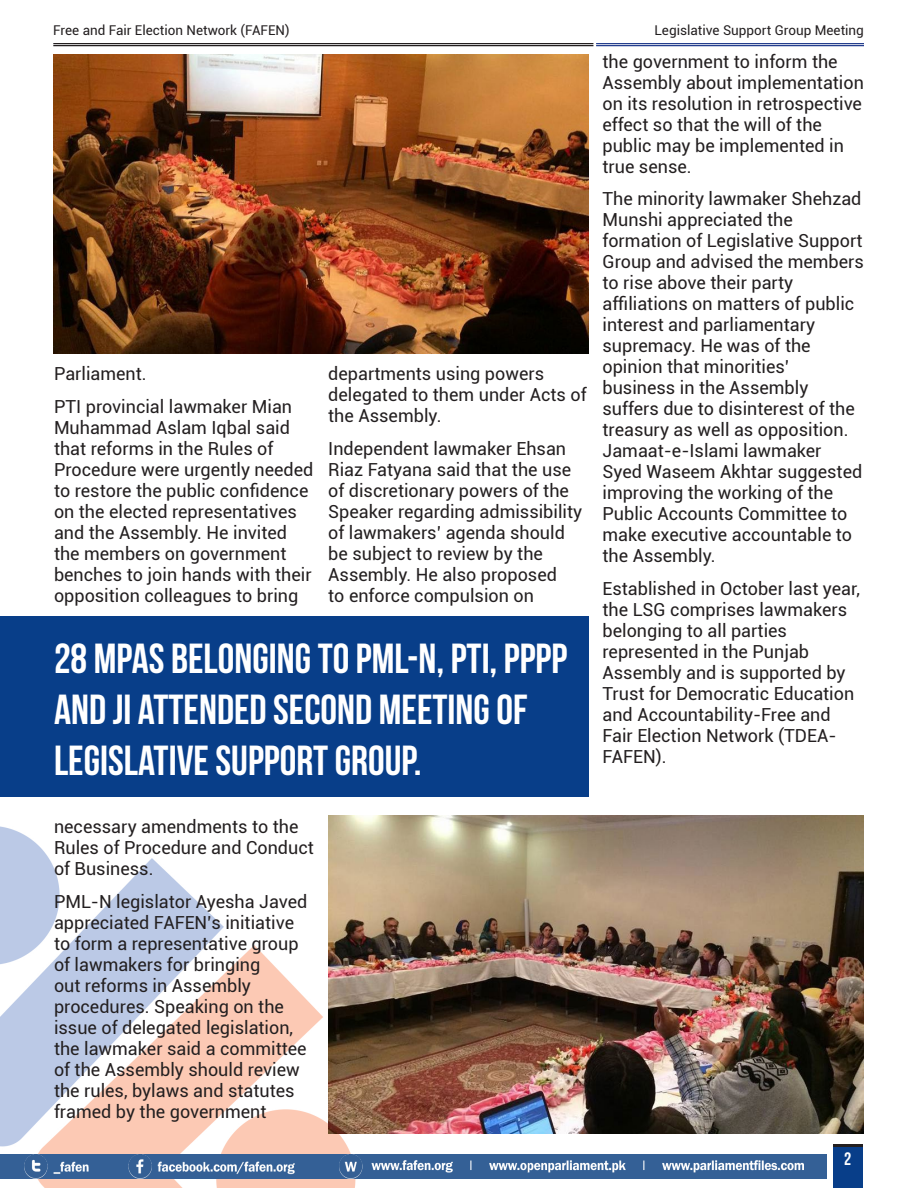
<style>
.page{position:relative;width:918px;height:1188px;background:#fff}
.page>*{position:absolute;margin:0;border:0;box-sizing:border-box;transform-origin:0 0}
.t1{font:42px/51px "Bebas Neue";color:#fff}
.t2{font:18px/21px "Roboto";color:#231f20}
.t3{font:18px "Bebas Neue";color:#fff}
.t4{font:13.5px "Roboto";color:#231f20}
</style>
<div class="page">
<img style="left:0;top:43px;width:864px;height:1145px">
<img style="left:53px;top:54px;width:535px;height:299px">
<img style="left:328px;top:815px;width:535px;height:319px">
<div style="left:0;top:617px;width:588px;height:180px;background:#083e89"></div>
<hr style="left:53px;top:45px;width:540px;height:1px;background:#231f20">
<hr style="left:53px;top:43px;width:540px;height:1px;background:#231f20">
<hr style="left:596px;top:45px;width:268px;height:1px;background:#253f8e">
<hr style="left:596px;top:43px;width:268px;height:1px;background:#253f8e">
<svg style="left:833px;top:1145px;width:29px;height:3px"></svg>
<div style="left:833px;top:1148px;width:29px;height:40px;background:#083e89"></div>
<div style="left:0;top:1154px;width:827px;height:25px;background:#346096"></div>
<img style="left:24px;top:1154px;width:779px;height:24px">
<p class="t4" style="left:53px;top:21px;width:238px">Free and Fair Election Network (FAFEN)</p>
<p class="t4" style="left:655px;top:21px;width:211px">Legislative Support Group Meeting</p>
<p class="t2" style="left:54px;top:363px;width:94px">Parliament.</p>
<p class="t2" style="left:54px;top:396px;width:261px">PTI provincial lawmaker Mian<br>Muhammad Aslam Iqbal said that reforms in the Rules of<br>Procedure were urgently needed to restore the public confidence on the elected representatives and the Assembly. He invited the members on government benches to join hands with their opposition colleagues to bring</p>
<p class="t2" style="left:328px;top:363px;width:260px">departments using powers delegated to them under Acts of the Assembly.</p>
<p class="t2" style="left:328px;top:438px;width:256px">Independent lawmaker Ehsan<br>Riaz Fatyana said that the use of discretionary powers of the<br>Speaker regarding admissibility of lawmakers’ agenda should be subject to review by the<br>Assembly. He also proposed<br>to enforce compulsion on</p>
<p class="t1" style="left:54px;top:633px;width:515px">28 MPAS BELONGING TO PML-N, PTI, PPPP<br>AND JI ATTENDED SECOND MEETING OF<br>LEGISLATIVE SUPPORT GROUP.</p>
<p class="t2" style="left:603px;top:50px;width:263px">the government to inform the<br>Assembly about implementation on its resolution in retrospective effect so that the will of the public may be implemented in true sense.</p>
<p class="t2" style="left:603px;top:188px;width:263px">The minority lawmaker Shehzad<br>Munshi appreciated the formation of Legislative Support<br>Group and advised the members to rise above their party affiliations on matters of public interest and parliamentary supremacy. He was of the opinion that minorities’ business in the Assembly suffers due to disinterest of the treasury as well as opposition.<br>Jamaat-e-Islami lawmaker<br>Syed Waseem Akhtar suggested improving the working of the<br>Public Accounts Committee to make executive accountable to the Assembly.</p>
<p class="t2" style="left:603px;top:578px;width:259px">Established in October last year, the LSG comprises lawmakers belonging to all parties represented in the Punjab<br>Assembly and is supported by<br>Trust for Democratic Education and Accountability-Free and<br>Fair Election Network (TDEA-<br>FAFEN).</p>
<p class="t2" style="left:54px;top:816px;width:261px">necessary amendments to the<br>Rules of Procedure and Conduct of Business.</p>
<p class="t2" style="left:54px;top:891px;width:255px">PML-N legislator Ayesha Javed appreciated FAFEN’s initiative to form a representative group of lawmakers for bringing<br>out reforms in Assembly procedures. Speaking on the issue of delegated legislation, the lawmaker said a committee of the Assembly should review the rules, bylaws and statutes framed by the government</p>
<p class="t3" style="left:844px;top:1149px;width:9px">2</p>
</div>
